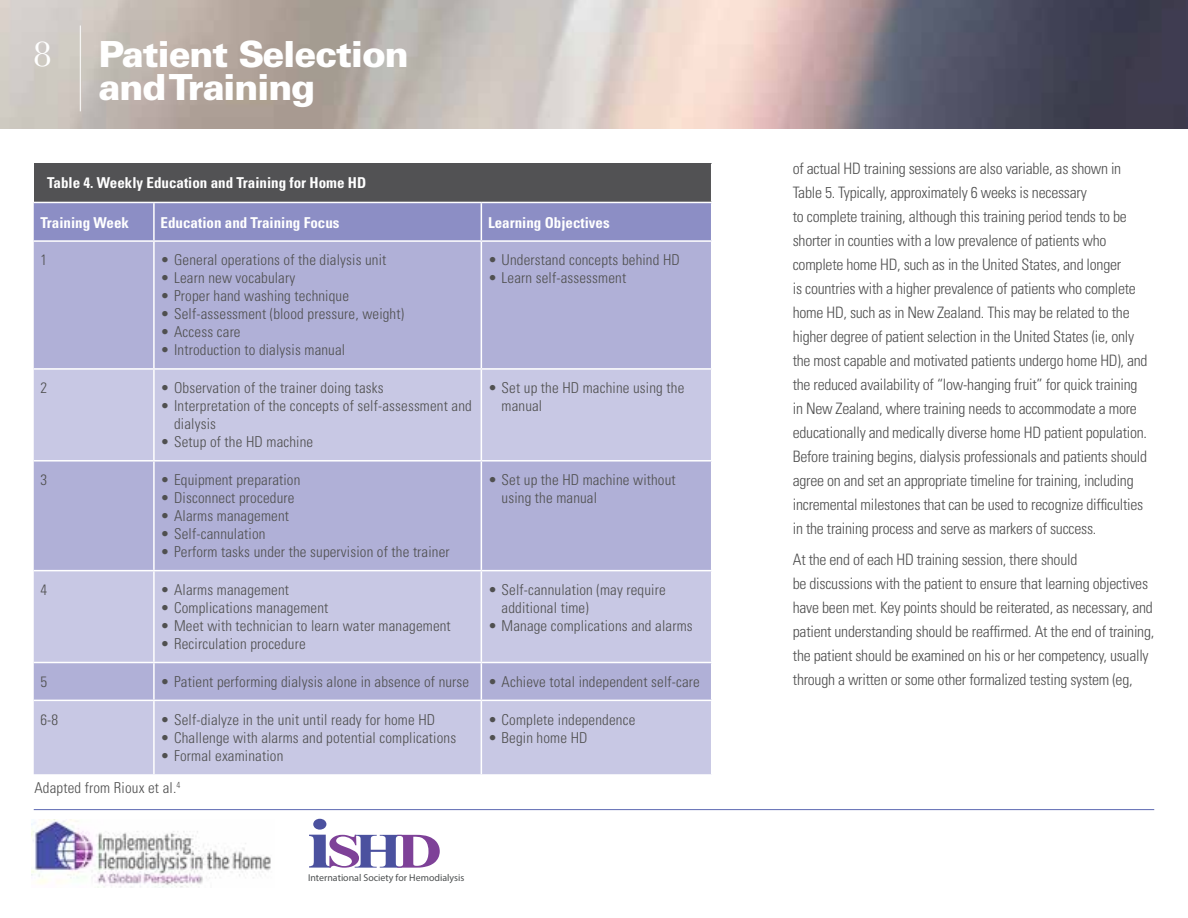
<style>
.page{position:relative;width:1188px;height:918px;background:#fff}
.page>*{position:absolute;margin:0;border:0;box-sizing:border-box;transform-origin:0 0}
.t1{font:37.5px "Baskerville";color:#fff}
.t2{font:900 36px/33px "Univers LT Std";letter-spacing:-.03em;color:#fff}
.t3{font:300 condensed 15.75px/24px "Univers LT Std";letter-spacing:-.015em;color:#505050}
.t4{font:300 condensed 15px/18px "Univers LT Std";letter-spacing:.01em;color:#505050}
.t5{font:700 condensed 15px "Univers LT Std";color:#fff}
.t6{font:9.9px "Myriad Pro";color:#4d5051}
</style>
<div class="page">
<img style="left:0;top:0;width:1188px;height:129px">
<hr style="left:80px;top:26px;width:1px;height:85px;background:#fff">
<hr style="left:34px;top:809px;width:1120px;height:1px;background:#5d69b2">
<div style="left:34px;top:164px;width:678px;height:38px;background:#525254"></div>
<div style="left:34px;top:203px;width:677px;height:37px;background:#8c8ec5"></div>
<div style="left:34px;top:242px;width:677px;height:126px;background:#b0b0d7"></div>
<svg style="left:34px;top:370px;width:677px;height:404px;background:#bfbfdf"></svg>
<hr style="left:153px;top:203px;width:2px;height:37px;background:#fff">
<hr style="left:481px;top:203px;width:1px;height:37px;background:#fff">
<hr style="left:153px;top:242px;width:2px;height:126px;background:#fff">
<hr style="left:481px;top:242px;width:1px;height:126px;background:#fff">
<hr style="left:153px;top:370px;width:2px;height:90px;background:#fff">
<hr style="left:481px;top:370px;width:1px;height:90px;background:#fff">
<hr style="left:34px;top:460px;width:120px;height:2px;background:#fff">
<hr style="left:154px;top:460px;width:327px;height:2px;background:#fff">
<hr style="left:153px;top:462px;width:2px;height:108px;background:#fff">
<hr style="left:481px;top:460px;width:231px;height:2px;background:#fff">
<hr style="left:481px;top:462px;width:1px;height:108px;background:#fff">
<hr style="left:34px;top:570px;width:120px;height:1px;background:#fff">
<hr style="left:154px;top:570px;width:327px;height:1px;background:#fff">
<hr style="left:153px;top:571px;width:2px;height:91px;background:#fff">
<hr style="left:481px;top:570px;width:231px;height:1px;background:#fff">
<hr style="left:481px;top:571px;width:1px;height:91px;background:#fff">
<hr style="left:34px;top:662px;width:120px;height:1px;background:#fff">
<hr style="left:154px;top:662px;width:327px;height:1px;background:#fff">
<hr style="left:153px;top:663px;width:2px;height:37px;background:#fff">
<hr style="left:481px;top:662px;width:231px;height:1px;background:#fff">
<hr style="left:481px;top:663px;width:1px;height:37px;background:#fff">
<hr style="left:34px;top:700px;width:120px;height:1px;background:#fff">
<hr style="left:154px;top:700px;width:327px;height:1px;background:#fff">
<hr style="left:153px;top:701px;width:2px;height:73px;background:#fff">
<hr style="left:481px;top:700px;width:231px;height:1px;background:#fff">
<hr style="left:481px;top:701px;width:1px;height:73px;background:#fff">
<hr style="left:711px;top:164px;width:1px;height:38px;background:#fff">
<img style="left:32px;top:820px;width:239px;height:67px">
<svg style="left:309px;top:819px;width:131px;height:64px"></svg>
<h1 class="t1" style="left:33px;top:30px;width:20px">8</h1>
<h2 class="t2" style="left:98px;top:37px;width:312px">Patient Selection and Training</h2>
<p class="t5" style="left:47px;top:173px;width:321px">Table 4. Weekly Education and Training for Home HD</p>
<p class="t5" style="left:40px;top:213px;width:90px">Training Week</p>
<p class="t5" style="left:161px;top:213px;width:180px">Education and Training Focus</p>
<p class="t5" style="left:488px;top:213px;width:123px">Learning Objectives</p>
<p class="t4" style="left:40px;top:251px;width:8px">1</p>
<p class="t4" style="left:161px;top:251px;width:227px">• General operations of the dialysis unit</p>
<p class="t4" style="left:161px;top:269px;width:136px">• Learn new vocabulary</p>
<p class="t4" style="left:161px;top:287px;width:190px">• Proper hand washing technique</p>
<p class="t4" style="left:161px;top:305px;width:245px">• Self-assessment (blood pressure, weight)</p>
<p class="t4" style="left:161px;top:323px;width:81px">• Access care</p>
<p class="t4" style="left:161px;top:341px;width:186px">• Introduction to dialysis manual</p>
<p class="t4" style="left:488px;top:251px;width:193px">• Understand concepts behind HD</p>
<p class="t4" style="left:488px;top:269px;width:140px">• Learn self-assessment</p>
<p class="t4" style="left:40px;top:379px;width:8px">2</p>
<p class="t4" style="left:161px;top:379px;width:225px">• Observation of the trainer doing tasks</p>
<p class="t4" style="left:174px;top:397px;width:299px;text-indent:-14px">• Interpretation of the concepts of self-assessment and dialysis</p>
<p class="t4" style="left:161px;top:433px;width:154px">• Setup of the HD machine</p>
<p class="t4" style="left:40px;top:471px;width:8px">3</p>
<p class="t4" style="left:161px;top:471px;width:141px">• Equipment preparation</p>
<p class="t4" style="left:161px;top:489px;width:135px">• Disconnect procedure</p>
<p class="t4" style="left:161px;top:507px;width:130px">• Alarms management</p>
<p class="t4" style="left:161px;top:525px;width:106px">• Self-cannulation</p>
<p class="t4" style="left:161px;top:543px;width:291px">• Perform tasks under the supervision of the trainer</p>
<p class="t4" style="left:40px;top:581px;width:8px">4</p>
<p class="t4" style="left:161px;top:581px;width:130px">• Alarms management</p>
<p class="t4" style="left:161px;top:599px;width:169px">• Complications management</p>
<p class="t4" style="left:161px;top:617px;width:292px">• Meet with technician to learn water management</p>
<p class="t4" style="left:161px;top:635px;width:147px">• Recirculation procedure</p>
<p class="t4" style="left:502px;top:379px;width:184px;text-indent:-14px">• Set up the HD machine using the manual</p>
<p class="t4" style="left:502px;top:471px;width:176px;text-indent:-14px">• Set up the HD machine without using the manual</p>
<p class="t4" style="left:502px;top:581px;width:166px;text-indent:-14px">• Self-cannulation (may require additional time)</p>
<p class="t4" style="left:488px;top:617px;width:206px">• Manage complications and alarms</p>
<p class="t4" style="left:40px;top:673px;width:8px">5</p>
<p class="t4" style="left:161px;top:673px;width:310px">• Patient performing dialysis alone in absence of nurse</p>
<p class="t4" style="left:488px;top:673px;width:213px">• Achieve total independent self-care</p>
<p class="t4" style="left:40px;top:710px;width:19px">6-8</p>
<p class="t4" style="left:161px;top:710px;width:276px">• Self-dialyze in the unit until ready for home HD</p>
<p class="t4" style="left:161px;top:728px;width:297px">• Challenge with alarms and potential complications</p>
<p class="t4" style="left:161px;top:746px;width:124px">• Formal examination</p>
<p class="t4" style="left:488px;top:710px;width:149px">• Complete independence</p>
<p class="t4" style="left:488px;top:728px;width:101px">• Begin home HD</p>
<p class="t4" style="left:34px;top:779px;width:147px">Adapted from Rioux et al.<sup>4</sup></p>
<p class="t6" style="left:308px;top:871px;width:158px">International Society for Hemodialysis</p>
<p class="t3" style="left:793px;top:156px;width:356px">of actual HD training sessions are also variable, as shown in Table 5. Typically, approximately 6 weeks is necessary<br>to complete training, although this training period tends to be shorter in counties with a low prevalence of patients who complete home HD, such as in the United States, and longer<br>is countries with a higher prevalence of patients who complete home HD, such as in New Zealand. This may be related to the higher degree of patient selection in the United States (ie, only the most capable and motivated patients undergo home HD), and the reduced availability of “low-hanging fruit” for quick training in New Zealand, where training needs to accommodate a more educationally and medically diverse home HD patient population.<br>Before training begins, dialysis professionals and patients should agree on and set an appropriate timeline for training, including incremental milestones that can be used to recognize difficulties in the training process and serve as markers of success.</p>
<p class="t3" style="left:793px;top:547px;width:363px">At the end of each HD training session, there should<br>be discussions with the patient to ensure that learning objectives have been met. Key points should be reiterated, as necessary, and patient understanding should be reaffirmed. At the end of training, the patient should be examined on his or her competency, usually through a written or some other formalized testing system (eg,</p>
</div>
